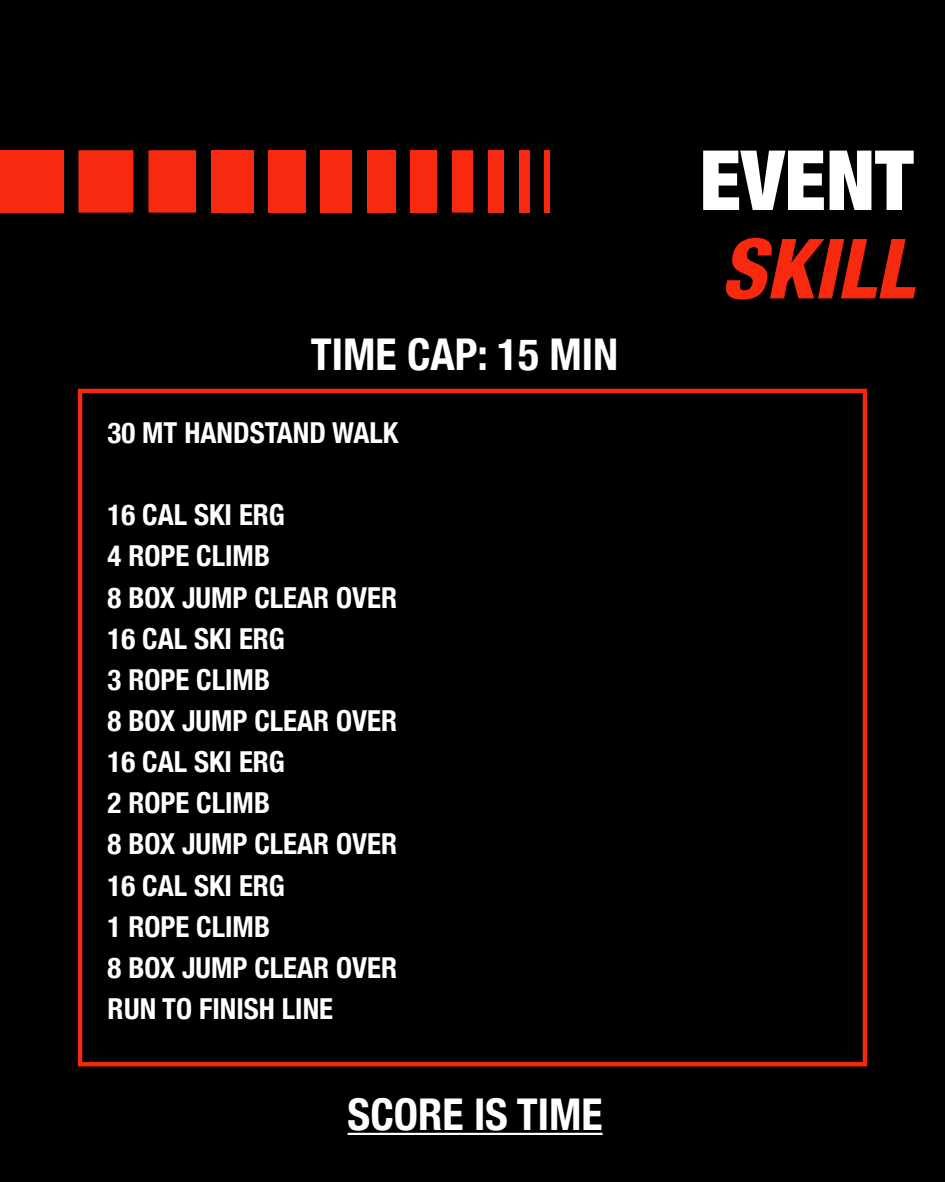
<style>
.page{position:relative;width:945px;height:1182px;background:#fff}
.page>*{position:absolute;margin:0;border:0;box-sizing:border-box;transform-origin:0 0}
.t1{font:900 condensed 83.12px "Helvetica Neue";color:#fff}
.t2{font:83.12px "Helvetica Neue W01 87 Hv Cn Obl";color:#f7290f}
.t3{font:700 condensed 43.75px "Helvetica Neue";color:#fff}
.t4{font:700 condensed 28.88px "Helvetica Neue";color:#fff}
</style>
<div class="page">
<div style="left:0;top:0;width:945px;height:1181px;background:#000001"></div>
<hr style="left:348px;top:1132px;width:255px;height:2px;background:#fff">
<div style="left:211px;top:150px;width:42px;height:62px;background:#f7290f"></div>
<div style="left:268px;top:150px;width:37px;height:62px;background:#f7290f"></div>
<div style="left:320px;top:150px;width:32px;height:62px;background:#f7290f"></div>
<div style="left:367px;top:150px;width:29px;height:62px;background:#f7290f"></div>
<div style="left:411px;top:150px;width:26px;height:62px;background:#f7290f"></div>
<div style="left:452px;top:150px;width:21px;height:62px;background:#f7290f"></div>
<div style="left:488px;top:150px;width:16px;height:62px;background:#f7290f"></div>
<div style="left:519px;top:150px;width:11px;height:62px;background:#f7290f"></div>
<div style="left:545px;top:150px;width:5px;height:62px;background:#f7290f"></div>
<div style="left:148px;top:150px;width:48px;height:62px;background:#f7290f"></div>
<div style="left:78px;top:150px;width:55px;height:62px;background:#f7290f"></div>
<div style="left:0;top:150px;width:63px;height:62px;background:#f7290f"></div>
<div style="left:78px;top:388px;width:789px;height:678px;border:4px solid #f7290f"></div>
<p class="t3" style="left:311px;top:318px;width:309px">TIME CAP: 15 MIN</p>
<p class="t4" style="left:108px;top:408px;width:292px">30 MT HANDSTAND WALK</p>
<p class="t4" style="left:108px;top:491px;width:179px">16 CAL SKI ERG</p>
<p class="t4" style="left:108px;top:532px;width:164px">4 ROPE CLIMB</p>
<p class="t4" style="left:108px;top:573px;width:291px">8 BOX JUMP CLEAR OVER</p>
<p class="t4" style="left:108px;top:614px;width:179px">16 CAL SKI ERG</p>
<p class="t4" style="left:108px;top:655px;width:164px">3 ROPE CLIMB</p>
<p class="t4" style="left:108px;top:696px;width:291px">8 BOX JUMP CLEAR OVER</p>
<p class="t4" style="left:108px;top:737px;width:179px">16 CAL SKI ERG</p>
<p class="t4" style="left:108px;top:779px;width:164px">2 ROPE CLIMB</p>
<p class="t4" style="left:108px;top:820px;width:291px">8 BOX JUMP CLEAR OVER</p>
<p class="t4" style="left:108px;top:861px;width:179px">16 CAL SKI ERG</p>
<p class="t4" style="left:108px;top:902px;width:164px">1 ROPE CLIMB</p>
<p class="t4" style="left:108px;top:943px;width:291px">8 BOX JUMP CLEAR OVER</p>
<p class="t4" style="left:108px;top:984px;width:227px">RUN TO FINISH LINE</p>
<p class="t3" style="left:348px;top:1077px;width:256px">SCORE IS TIME</p>
<p class="t1" style="left:700px;top:112px;width:215px">EVENT</p>
<p class="t2" style="left:721px;top:218px;width:194px">SKILL</p>
</div>
